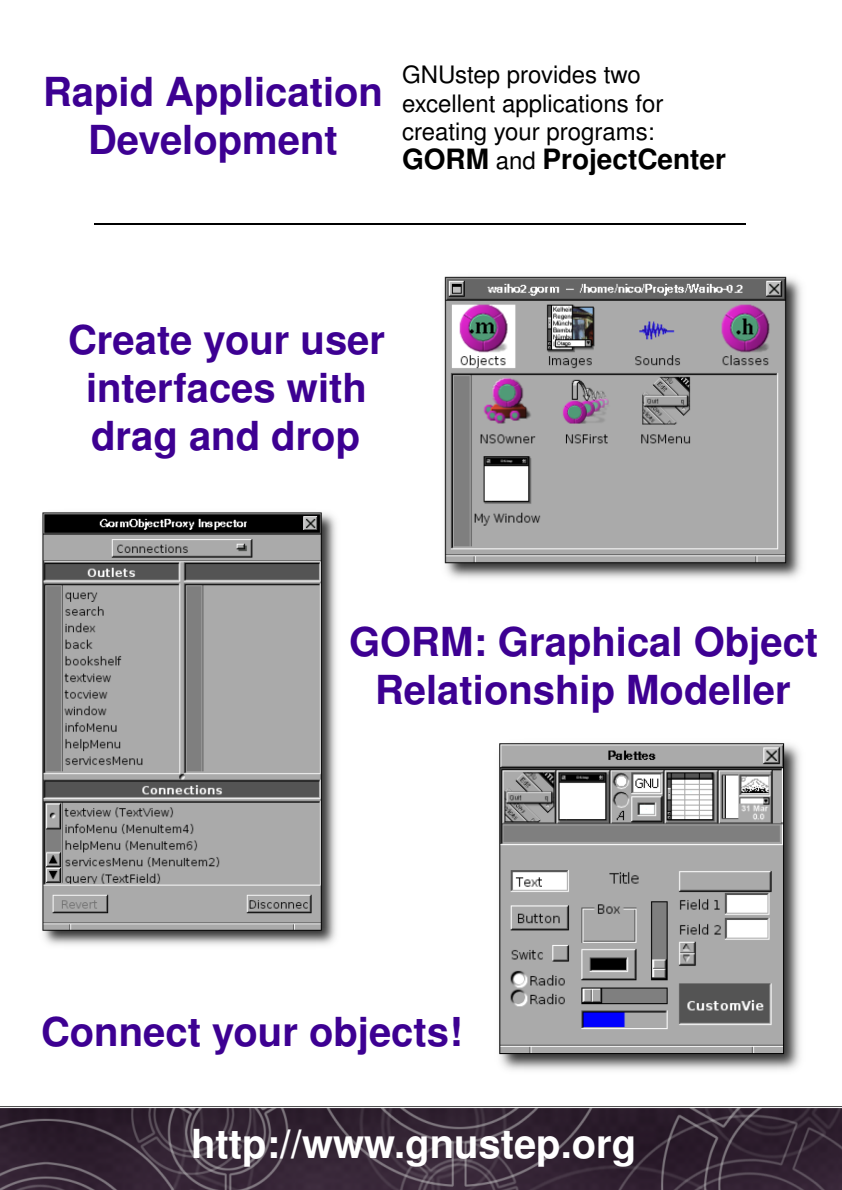
<style>
.page{position:relative;width:842px;height:1190px;background:#fff}
.page>*{position:absolute;margin:0;border:0;box-sizing:border-box;transform-origin:0 0}
.t1{font:700 40px/48px "Nimbus San L";color:#3d0092;text-align:center}
.t2{font:700 40px/48px "Nimbus San L";letter-spacing:-.025em;color:#3d0092;text-align:center}
.t3{font:700 40px "Nimbus San L";letter-spacing:-.085em;color:#fff}
.t4{font:700 28px "Nimbus San L";letter-spacing:-.025em;color:#000}
.t5{font:24px/28.8px "Nimbus San L";color:#000}
.s1{font-weight:400;font-size:24px}
</style>
<div class="page">
<img style="left:0;top:1106px;width:842px;height:84px">
<img style="left:444px;top:276px;width:358px;height:303px">
<img style="left:42px;top:512px;width:294px;height:433px">
<img style="left:499px;top:743px;width:301px;height:327px">
<hr style="left:94px;top:223px;width:652px;height:2px;background:#000">
<p class="t1" style="left:43px;top:69px;width:341px">Rapid Application<br>De ve lopm e nt</p>
<p class="t5" style="left:402px;top:60px;width:267px">GNUs te p provide s tw o<br>e xce lle ntapplications for cre ating yourprogram s :</p>
<p class="t4" style="left:402px;top:143px;width:330px">GORM <span class="s1">and</span> Proje ctCe nte r</p>
<p class="t2" style="left:68px;top:317px;width:325px">Cre ate yourus e r inte rface s w ith drag and drop</p>
<p class="t1" style="left:349px;top:619px;width:482px">GORM: Graph icalObje ct<br>Re lations h ip Mode lle r</p>
<p class="t1" style="left:41px;top:1009px;width:428px">Conne ctyourobje cts !</p>
<p class="t3" style="left:191px;top:1120px;width:447px">h ttp://w w w .gnus te p.org</p>
</div>
